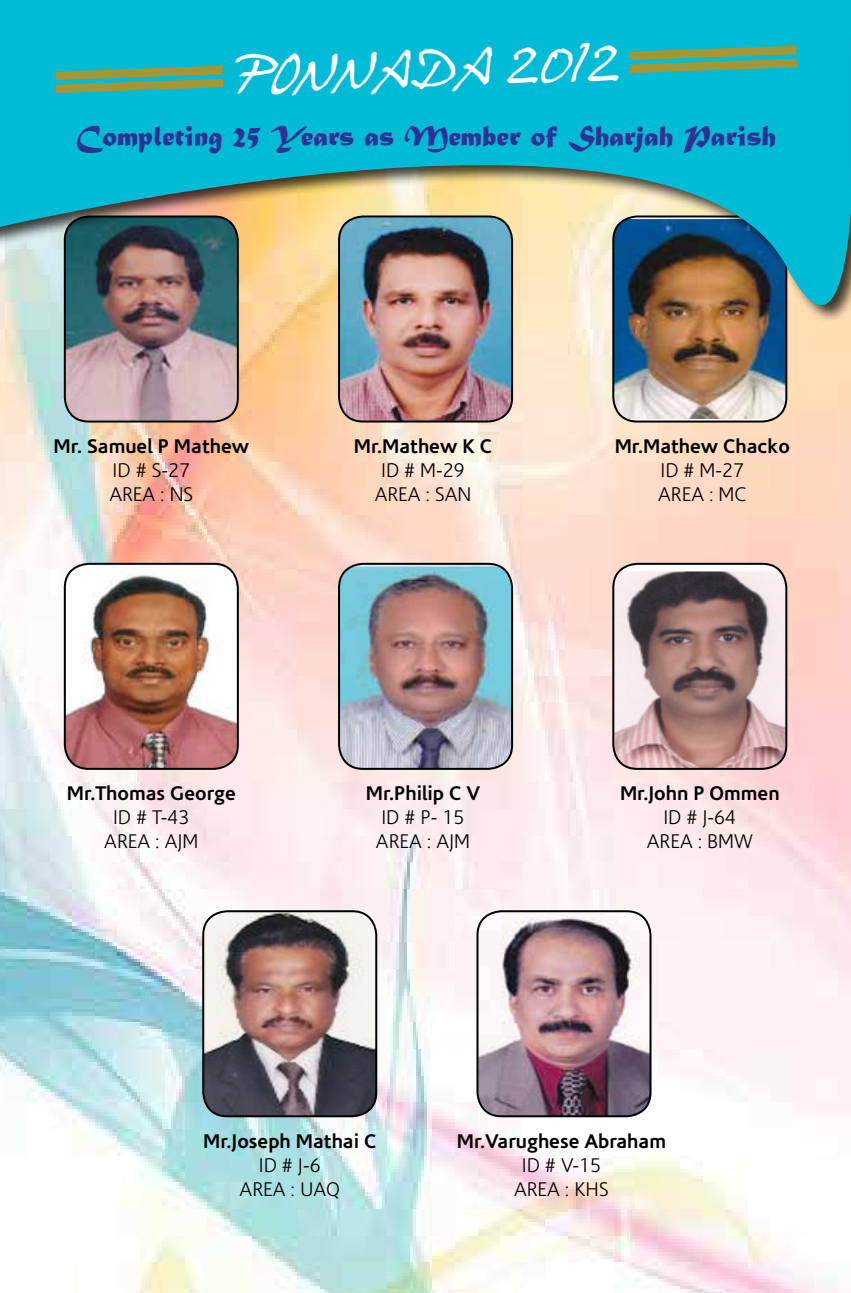
<style>
.page{position:relative;width:851px;height:1293px;background:#fff}
.page>*{position:absolute;margin:0;border:0;box-sizing:border-box;transform-origin:0 0}
.t1{font:46px "Hans Hand";color:#fff}
.t2{font:30px "Matura MT Script Capitals";color:#2e3092}
.t3{font:300 20px/24px "Corisande";color:#000;text-align:center}
.t4{font:700 20px "Corisande";color:#000}
</style>
<div class="page">
<img style="left:0;top:438px;width:850px;height:855px">
<img style="left:65px;top:564px;width:173px;height:205px">
<div style="left:64px;top:563px;width:175px;height:207px;border:2px solid #000;border-radius:24px"></div>
<img style="left:203px;top:911px;width:173px;height:205px">
<div style="left:202px;top:910px;width:175px;height:207px;border:2px solid #000;border-radius:24px"></div>
<img style="left:339px;top:564px;width:173px;height:205px">
<div style="left:338px;top:563px;width:175px;height:207px;border:2px solid #000;border-radius:24px"></div>
<img style="left:477px;top:911px;width:173px;height:205px">
<div style="left:476px;top:910px;width:175px;height:207px;border:2px solid #000;border-radius:24px"></div>
<div style="left:613px;top:564px;width:173px;height:205px;background:#fff;border-radius:24px"></div>
<img style="left:613px;top:571px;width:173px;height:198px">
<div style="left:612px;top:563px;width:175px;height:207px;border:2px solid #000;border-radius:24px"></div>
<img style="left:0;top:0;width:828px;height:438px">
<svg style="left:828px;top:0;width:22px;height:438px;background:#51bdc2"></svg>
<svg style="left:55px;top:66px;width:168px;height:27px;background:#66a370"></svg>
<svg style="left:629px;top:46px;width:168px;height:27px;background:#66a370"></svg>
<h1 class="t1" style="left:230px;top:51px;width:390px;rotate:-2deg">PONNADA 2012</h1>
<h2 class="t2" style="left:75px;top:118px;width:702px">Completing 25 Years as Member of Sharjah Parish</h2>
<p class="t4" style="left:54px;top:435px;width:197px">Mr. Samuel P Mathew</p>
<p class="t3" style="left:109px;top:459px;width:85px;text-align:left">ID # S-27<br>AREA : NS</p>
<p class="t4" style="left:354px;top:435px;width:140px">Mr.Mathew K C</p>
<p class="t3" style="left:374px;top:459px;width:98px">ID # M-29<br>AREA : SAN</p>
<p class="t4" style="left:67px;top:782px;width:170px">Mr.Thomas George</p>
<p class="t3" style="left:104px;top:806px;width:96px">ID # T-43<br>AREA : AJM</p>
<p class="t4" style="left:366px;top:782px;width:116px">Mr.Philip C V</p>
<p class="t3" style="left:376px;top:806px;width:96px;text-align:left">ID # P- 15<br>AREA : AJM</p>
<p class="t4" style="left:614px;top:435px;width:177px">Mr.Mathew Chacko</p>
<p class="t3" style="left:658px;top:459px;width:90px;text-align:left">ID # M-27<br>AREA : MC</p>
<p class="t4" style="left:620px;top:782px;width:161px">Mr.John P Ommen</p>
<p class="t3" style="left:646px;top:806px;width:107px">ID # J-64<br>AREA : BMW</p>
<p class="t4" style="left:203px;top:1129px;width:175px">Mr.Joseph Mathai C</p>
<p class="t3" style="left:239px;top:1153px;width:102px">ID # J-6<br>AREA : UAQ</p>
<p class="t4" style="left:457px;top:1129px;width:211px">Mr.Varughese Abraham</p>
<p class="t3" style="left:514px;top:1153px;width:96px">ID # V-15<br>AREA : KHS</p>
</div>
